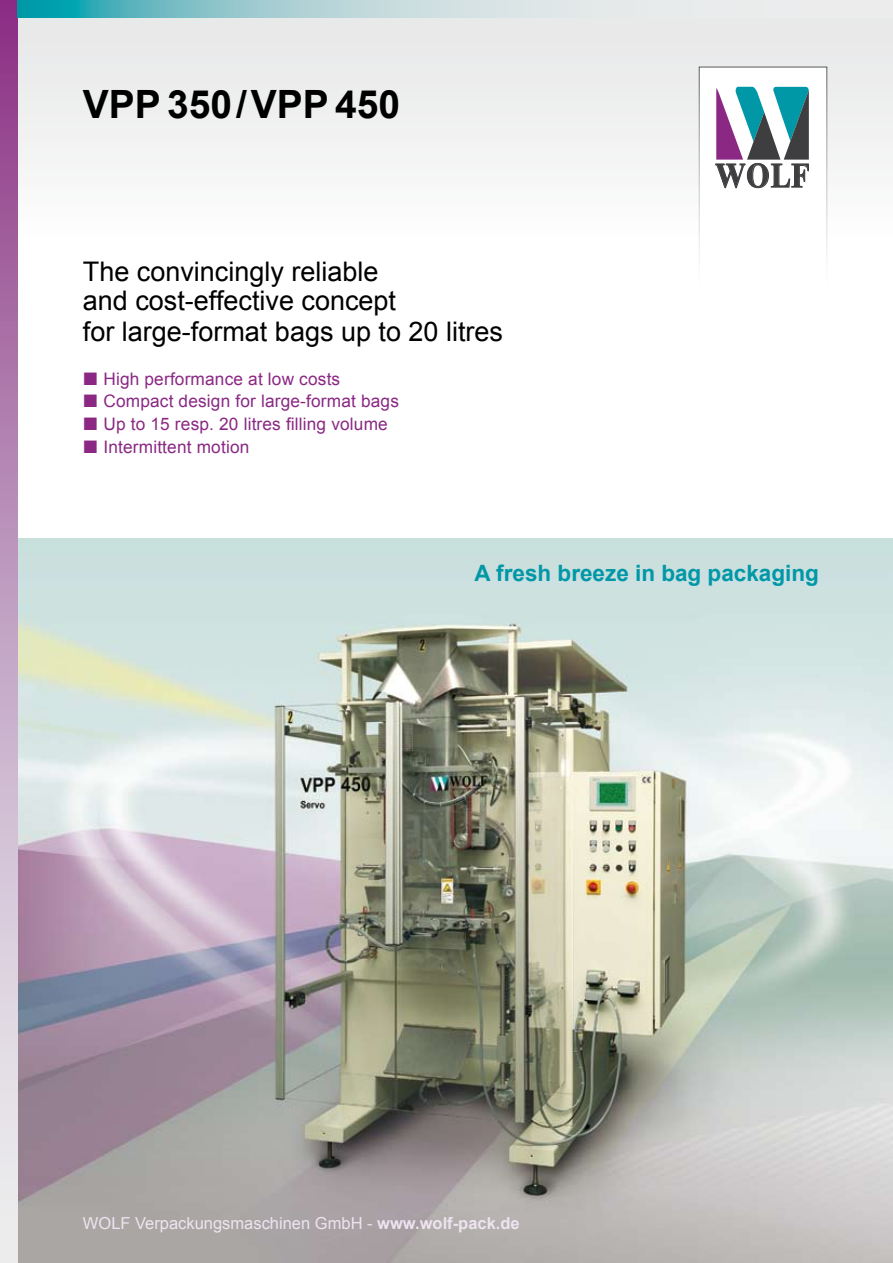
<style>
.page{position:relative;width:893px;height:1263px;background:#fff}
.page>*{position:absolute;margin:0;border:0;box-sizing:border-box;transform-origin:0 0}
.t1{font:700 39px "Arial";color:#000}
.t2{font:700 34.8px "Times New Roman";color:#3e3e40;scale:.86 1}
.t3{font:27px/28.5px "Arial";color:#000}
.t4{font:700 22.5px "Arial";color:#0098a7}
.t5{font:17.25px/22.6px "Arial";letter-spacing:.01em;color:#8a2883}
.t6{font:16.5px "Arial";color:#ede4f0}
.s1{font-weight:700}
</style>
<div class="page">
<img style="left:17px;top:538px;width:876px;height:725px">
<div style="left:0;top:0;width:893px;height:238px;background:linear-gradient(to bottom,#e4e5e5,#fdfdfd)"></div>
<div style="left:0;top:0;width:17px;height:1263px;background:linear-gradient(to bottom,#8e3988,#f3fff9)"></div>
<svg style="left:17px;top:0;width:876px;height:17px;background:#b2d6da"></svg>
<div style="left:699px;top:67px;width:128px;height:280px;background:#fff"></div>
<div style="left:699px;top:67px;width:128px;height:281px;border:1px solid #fff"></div>
<svg style="left:715px;top:87px;width:94px;height:102px"></svg>
<h1 class="t1" style="left:83px;top:79px;width:319px">VPP 350/VPP 450</h1>
<h3 class="t3" style="left:83px;top:258px;width:315px">The convincingly reliable and cost-effective concept</h3>
<h3 class="t3" style="left:83px;top:318px;width:422px">for large-format bags up to 20 litres</h3>
<p class="t5" style="left:103px;top:367px;width:297px">High performance at low costs<br>Compact design for large-format bags<br>Up to 15 resp. 20 litres filling volume<br>Intermittent motion</p>
<h2 class="t2" style="left:715px;top:151px;width:111px">WOLF</h2>
<h3 class="t4" style="left:475px;top:558px;width:346px">A fresh breeze in bag packaging</h3>
<p class="t6" style="left:83px;top:1212px;width:438px">WOLF Verpackungsmaschinen GmbH - <span class="s1">www.wolf-pack.de</span></p>
</div>
